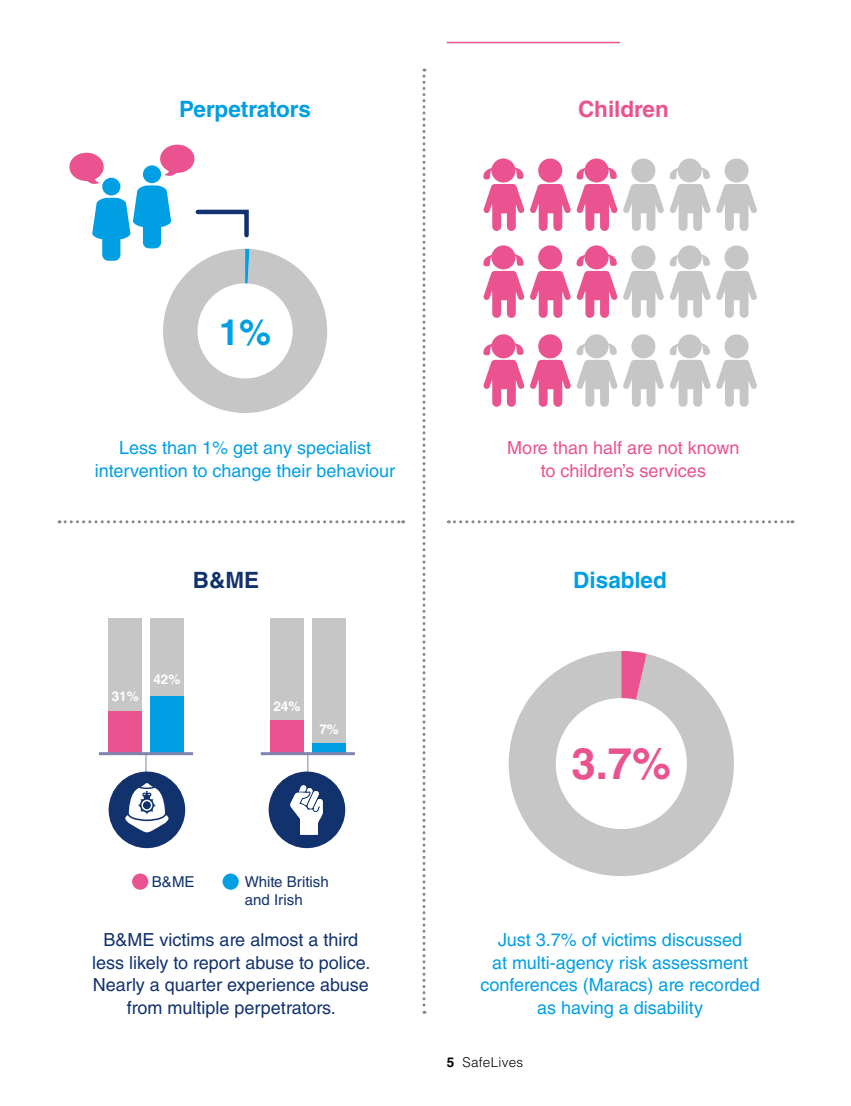
<style>
.page{position:relative;width:851px;height:1106px;background:#fff}
.page>*{position:absolute;margin:0;border:0;box-sizing:border-box;transform-origin:0 0}
.t1{font:700 43.65px "Helvetica LT Std";color:#ea5290}
.t2{font:700 35.85px "Helvetica LT Std";color:#009fe3}
.t3{font:700 22.5px "Helvetica LT Std";color:#009fe3}
.t4{font:700 22.5px "Helvetica LT Std";color:#ea5290}
.t5{font:700 22.5px "Helvetica LT Std";color:#12326e}
.t6{font:18px/22.5px "Helvetica LT Std";color:#009fe3;text-align:center}
.t7{font:18px/22.5px "Helvetica LT Std";color:#12326e;text-align:center}
.t8{font:18px/22.5px "Helvetica LT Std";color:#ea5290;text-align:center}
.t9{font:15px/18px "Helvetica LT Std";color:#12326e}
.t10{font:700 13.5px "Helvetica LT Std";color:#fff}
.t11{font:300 13.5px "Helvetica LT Std";letter-spacing:.02em;color:#000}
.s1{font-weight:700}
</style>
<div class="page">
<hr style="left:446px;top:42px;width:174px;height:1px;background:#ea5290">
<svg style="left:508px;top:651px;width:226px;height:225px;fill:#c6c6c6"></svg>
<svg style="left:621px;top:651px;width:25px;height:52px"></svg>
<div style="left:555px;top:698px;width:131px;height:131px;background:#fff;border-radius:50%"></div>
<hr style="left:146px;top:752px;width:1px;height:32px;background:#8085b0">
<hr style="left:307px;top:752px;width:1px;height:32px;background:#8085b0">
<svg style="left:422px;top:69px;width:3px;height:944px"></svg>
<svg style="left:59px;top:520px;width:344px;height:3px"></svg>
<svg style="left:448px;top:520px;width:344px;height:3px"></svg>
<div style="left:109px;top:771px;width:76px;height:77px;background:#12326e;border-radius:50%"></div>
<div style="left:268px;top:771px;width:77px;height:77px;background:#12326e;border-radius:50%"></div>
<svg style="left:483px;top:245px;width:41px;height:73px"></svg>
<svg style="left:530px;top:245px;width:87px;height:73px"></svg>
<svg style="left:623px;top:245px;width:87px;height:73px"></svg>
<svg style="left:716px;top:271px;width:41px;height:47px"></svg>
<div style="left:538px;top:245px;width:24px;height:24px;background:#ea5290;border-radius:50%"></div>
<div style="left:631px;top:245px;width:24px;height:24px;background:#c6c6c6;border-radius:50%"></div>
<div style="left:724px;top:245px;width:24px;height:24px;background:#c6c6c6;border-radius:50%"></div>
<svg style="left:483px;top:334px;width:41px;height:73px"></svg>
<svg style="left:530px;top:334px;width:87px;height:73px"></svg>
<svg style="left:623px;top:334px;width:87px;height:73px"></svg>
<svg style="left:716px;top:360px;width:41px;height:47px"></svg>
<div style="left:538px;top:334px;width:24px;height:24px;background:#ea5290;border-radius:50%"></div>
<div style="left:631px;top:334px;width:24px;height:24px;background:#c6c6c6;border-radius:50%"></div>
<div style="left:724px;top:334px;width:24px;height:24px;background:#c6c6c6;border-radius:50%"></div>
<svg style="left:483px;top:158px;width:41px;height:73px"></svg>
<svg style="left:530px;top:158px;width:87px;height:73px"></svg>
<svg style="left:623px;top:158px;width:87px;height:73px"></svg>
<svg style="left:716px;top:184px;width:41px;height:47px"></svg>
<div style="left:538px;top:158px;width:24px;height:24px;background:#ea5290;border-radius:50%"></div>
<div style="left:631px;top:158px;width:24px;height:24px;background:#c7c6c6;border-radius:50%"></div>
<div style="left:724px;top:158px;width:24px;height:24px;background:#c6c6c6;border-radius:50%"></div>
<svg style="left:69px;top:145px;width:259px;height:268px"></svg>
<div style="left:270px;top:618px;width:33px;height:135px;background:#c6c6c6"></div>
<div style="left:270px;top:720px;width:33px;height:33px;background:#ea5290"></div>
<div style="left:312px;top:618px;width:33px;height:135px;background:#c6c6c6"></div>
<div style="left:312px;top:743px;width:33px;height:10px;background:#009fe3"></div>
<div style="left:150px;top:618px;width:33px;height:135px;background:#c6c6c6"></div>
<div style="left:150px;top:696px;width:33px;height:57px;background:#009fe3"></div>
<div style="left:109px;top:618px;width:33px;height:135px;background:#c6c6c6"></div>
<div style="left:109px;top:711px;width:33px;height:42px;background:#ea5290"></div>
<svg style="left:125px;top:783px;width:44px;height:49px"></svg>
<svg style="left:290px;top:785px;width:33px;height:49px"></svg>
<hr style="left:99px;top:752px;width:94px;height:3px;background:#8085b0">
<hr style="left:261px;top:752px;width:94px;height:3px;background:#8085b0">
<div style="left:132px;top:873px;width:16px;height:16px;background:#ea5290;border-radius:50%"></div>
<div style="left:222px;top:873px;width:17px;height:16px;background:#009fe3;border-radius:50%"></div>
<p class="t3" style="left:179px;top:96px;width:133px">Perpetrators</p>
<p class="t4" style="left:578px;top:96px;width:92px">Children</p>
<h2 class="t2" style="left:219px;top:310px;width:53px">1%</h2>
<p class="t6" style="left:95px;top:437px;width:302px">Less than 1% get any specialist intervention to change their behaviour</p>
<p class="t5" style="left:193px;top:566px;width:68px">B&amp;ME</p>
<p class="t10" style="left:112px;top:688px;width:29px">31%</p>
<p class="t10" style="left:153px;top:671px;width:29px">42%</p>
<p class="t10" style="left:273px;top:697px;width:29px">24%</p>
<p class="t10" style="left:319px;top:720px;width:21px">7%</p>
<p class="t9" style="left:152px;top:872px;width:44px">B&amp;ME</p>
<p class="t9" style="left:245px;top:872px;width:85px">White British and Irish</p>
<p class="t7" style="left:92px;top:928px;width:280px">B&amp;ME victims are almost a third less likely to report abuse to police.<br>Nearly a quarter experience abuse from multiple perpetrators.</p>
<p class="t8" style="left:507px;top:437px;width:234px">More than half are not known to children’s services</p>
<p class="t3" style="left:573px;top:566px;width:95px">Disabled</p>
<h1 class="t1" style="left:571px;top:736px;width:101px">3.7%</h1>
<p class="t6" style="left:480px;top:928px;width:280px">Just 3.7% of victims discussed<br>at multi‑agency risk assessment conferences (Maracs) are recorded as having a disability</p>
<p class="t11" style="left:446px;top:1054px;width:78px"><span class="s1">5</span> SafeLives</p>
</div>
